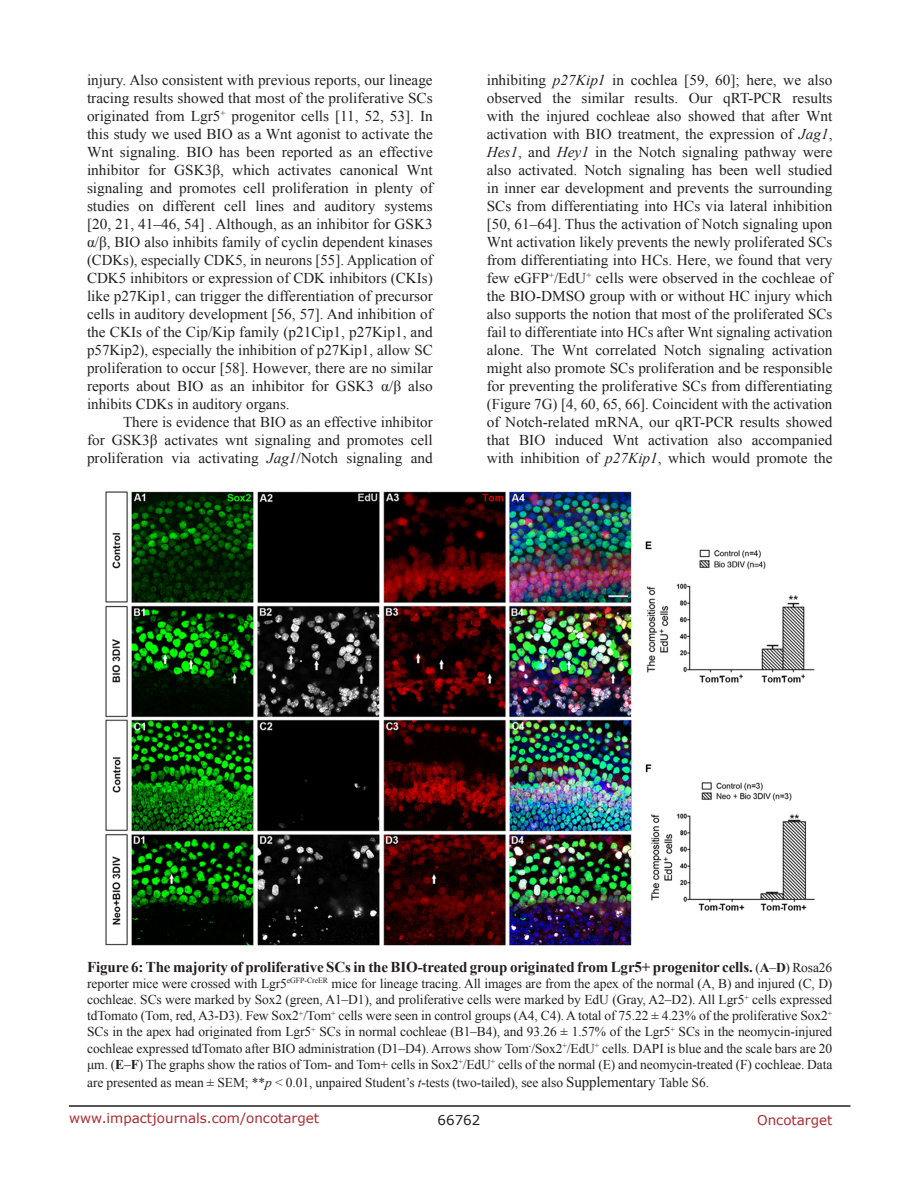
<style>
.page{position:relative;width:918px;height:1188px;background:#fff}
.page>*{position:absolute;margin:0;border:0;box-sizing:border-box;transform-origin:0 0}
.BodyText{font:15px/18px "Times New Roman";color:#231f20;text-align:justify}
.FigureText{font:700 15px "Times New Roman";letter-spacing:-.01em;color:#231f20}
.FigureText-2{font:13.5px/16.2px "Times New Roman";letter-spacing:-.01em;color:#231f20;text-align:justify}
.t1{font:13.5px "Verdana";color:#ac2b31}
.t2{font:13.5px "Verdana";color:#231f20}
.s1{font-style:italic}
.s2{font-weight:400;font-size:13.5px}
.s3{font-size:13.5px}
.s4{font-weight:700}
.s5{font-size:15px}
</style>
<div class="page">
<hr style="left:69px;top:1105px;width:781px;height:2px;background:#231f20">
<img style="left:105px;top:492px;width:709px;height:453px">
<p class="BodyText" style="left:87px;top:71px;width:347px">injury. Also consistent with previous reports, our lineage tracing results showed that most of the proliferative SCs originated from Lgr5<sup>+</sup> progenitor cells [11, 52, 53]. In this study we used BIO as a Wnt agonist to activate the Wnt signaling. BIO has been reported as an effective inhibitor for GSK3β, which activates canonical Wnt signaling and promotes cell proliferation in plenty of studies on different cell lines and auditory systems [20, 21, 41–46, 54] . Although, as an inhibitor for GSK3 α/β, BIO also inhibits family of cyclin dependent kinases (CDKs), especially CDK5, in neurons [55]. Application of CDK5 inhibitors or expression of CDK inhibitors (CKIs) like p27Kip1, can trigger the differentiation of precursor cells in auditory development [56, 57]. And inhibition of the CKIs of the Cip/Kip family (p21Cip1, p27Kip1, and p57Kip2), especially the inhibition of p27Kip1, allow SC proliferation to occur [58]. However, there are no similar reports about BIO as an inhibitor for GSK3 α/β also inhibits CDKs in auditory organs.</p>
<p class="BodyText" style="left:87px;top:413px;width:347px;text-indent:36px">There is evidence that BIO as an effective inhibitor for GSK3β activates wnt signaling and promotes cell proliferation via activating <span class="s1">Jag1</span>/Notch signaling and</p>
<p class="BodyText" style="left:487px;top:71px;width:347px">inhibiting <span class="s1">p27Kip1</span> in cochlea [59, 60]; here, we also observed the similar results. Our qRT-PCR results with the injured cochleae also showed that after Wnt activation with BIO treatment, the expression of <span class="s1">Jag1</span>, <span class="s1">Hes1</span>, and <span class="s1">Hey1</span> in the Notch signaling pathway were also activated. Notch signaling has been well studied in inner ear development and prevents the surrounding SCs from differentiating into HCs via lateral inhibition [50, 61–64]. Thus the activation of Notch signaling upon Wnt activation likely prevents the newly proliferated SCs from differentiating into HCs. Here, we found that very few eGFP<sup>+</sup>/EdU<sup>+</sup> cells were observed in the cochleae of the BIO-DMSO group with or without HC injury which also supports the notion that most of the proliferated SCs fail to differentiate into HCs after Wnt signaling activation alone. The Wnt correlated Notch signaling activation might also promote SCs proliferation and be responsible for preventing the proliferative SCs from differentiating (Figure 7G) [4, 60, 65, 66]. Coincident with the activation of Notch-related mRNA, our qRT-PCR results showed that BIO induced Wnt activation also accompanied with inhibition of <span class="s1">p27Kip1</span>, which would promote the</p>
<p class="FigureText" style="left:87px;top:956px;width:747px">Figure 6: The majority of proliferative SCs in the BIO-treated group originated from Lgr5+ progenitor cells. <span class="s2">(</span><span class="s3">A</span><span class="s2">–</span><span class="s3">D</span><span class="s2">) Rosa26</span></p>
<p class="FigureText-2" style="left:87px;top:975px;width:747px">reporter mice were crossed with Lgr5<sup>eGFP-CreER</sup> mice for lineage tracing. All images are from the apex of the normal (A, B) and injured (C, D) cochleae. SCs were marked by Sox2 (green, A1–D1), and proliferative cells were marked by EdU (Gray, A2–D2). All Lgr5<sup>+</sup> cells expressed tdTomato (Tom, red, A3-D3). Few Sox2<sup>+</sup>/Tom<sup>+</sup> cells were seen in control groups (A4, C4). A total of 75.22 ± 4.23% of the proliferative Sox2<sup>+ </sup>SCs in the apex had originated from Lgr5<sup>+</sup> SCs in normal cochleae (B1–B4), and 93.26 ± 1.57% of the Lgr5<sup>+</sup> SCs in the neomycin-injured cochleae expressed tdTomato after BIO administration (D1–D4). Arrows show Tom<sup>-</sup>/Sox2<sup>+</sup>/EdU<sup>+</sup> cells. DAPI is blue and the scale bars are 20 μm. (<span class="s4">E</span>–<span class="s4">F</span>) The graphs show the ratios of Tom- and Tom+ cells in Sox2<sup>+</sup>/EdU<sup>+</sup> cells of the normal (E) and neomycin-treated (F) cochleae. Data</p>
<p class="FigureText-2" style="left:87px;top:1074px;width:623px">are presented as mean ± SEM; **<span class="s1">p</span> &lt; 0.01, unpaired Student’s <span class="s1">t</span>-tests (two-tailed), see also <span class="s5">Supplementary</span> Table S6.</p>
<p class="t1" style="left:69px;top:1109px;width:252px">www.impactjournals.com/oncotarget</p>
<p class="t2" style="left:438px;top:1111px;width:44px">66762</p>
<p class="t1" style="left:757px;top:1111px;width:77px">Oncotarget</p>
</div>
